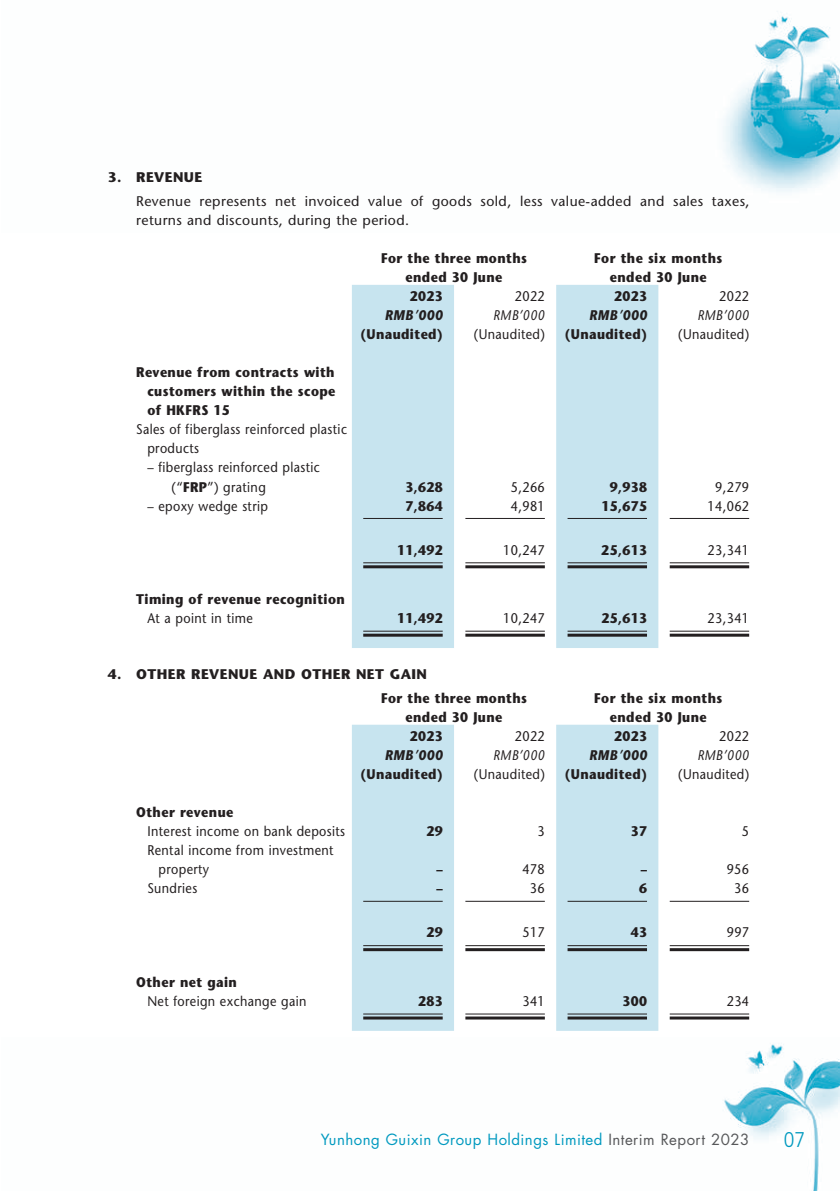
<style>
.page{position:relative;width:840px;height:1191px;background:#fff}
.page>*{position:absolute;margin:0;border:0;box-sizing:border-box;transform-origin:0 0}
.t1{font:300 21.4px "Frutiger LT Std";color:#0099bf;scale:.9 1}
.t2{font:15px "Futura Std";letter-spacing:.03em;color:#0099bf}
.t3{font:500 14px/19px "Stone Sans Std";letter-spacing:.03em;color:#231f20;scale:.9 1}
.t4{font:700 14px/19px "Stone Sans Std";letter-spacing:.03em;color:#231f20;text-align:center;scale:.9 1}
.t5{font:500 14px/19px "Stone Sans Std";letter-spacing:.03em;color:#231f20}
.t6{font:700 14px/24.6px "Stone Sans Std";letter-spacing:.03em;color:#231f20}
.t7{font:italic 700 14px "Stone Sans Std";letter-spacing:.03em;color:#231f20;scale:.9 1}
.t8{font:italic 500 14px "Stone Sans Std";letter-spacing:.03em;color:#231f20;scale:.9 1}
.s1{font-weight:700}
.s2{color:#57585a}
</style>
<div class="page">
<img style="left:723px;top:1044px;width:116px;height:147px">
<img style="left:723px;top:11px;width:116px;height:181px">
<svg style="left:352px;top:285px;width:306px;height:363px;fill:#c7e4ef"></svg>
<hr style="left:363px;top:518px;width:79px;height:1px;background:#231f20">
<hr style="left:465px;top:518px;width:79px;height:1px;background:#231f20">
<hr style="left:567px;top:518px;width:79px;height:1px;background:#231f20">
<hr style="left:669px;top:518px;width:79px;height:1px;background:#231f20">
<hr style="left:363px;top:562px;width:79px;height:1px;background:#231f20">
<hr style="left:363px;top:565px;width:79px;height:3px;background:#231f20">
<hr style="left:465px;top:562px;width:79px;height:1px;background:#231f20">
<hr style="left:465px;top:565px;width:79px;height:3px;background:#231f20">
<hr style="left:567px;top:562px;width:79px;height:1px;background:#231f20">
<hr style="left:567px;top:565px;width:79px;height:3px;background:#231f20">
<hr style="left:669px;top:562px;width:79px;height:1px;background:#231f20">
<hr style="left:669px;top:565px;width:79px;height:3px;background:#231f20">
<hr style="left:363px;top:630px;width:79px;height:1px;background:#231f20">
<hr style="left:363px;top:633px;width:79px;height:3px;background:#231f20">
<hr style="left:465px;top:630px;width:79px;height:1px;background:#231f20">
<hr style="left:465px;top:633px;width:79px;height:3px;background:#231f20">
<hr style="left:567px;top:630px;width:79px;height:1px;background:#231f20">
<hr style="left:567px;top:633px;width:79px;height:3px;background:#231f20">
<hr style="left:669px;top:630px;width:79px;height:1px;background:#231f20">
<hr style="left:669px;top:633px;width:79px;height:3px;background:#231f20">
<svg style="left:352px;top:724px;width:306px;height:306px;fill:#c7e4ef"></svg>
<hr style="left:363px;top:900px;width:79px;height:1px;background:#231f20">
<hr style="left:465px;top:900px;width:79px;height:1px;background:#231f20">
<hr style="left:567px;top:900px;width:79px;height:1px;background:#231f20">
<hr style="left:669px;top:900px;width:79px;height:1px;background:#231f20">
<hr style="left:363px;top:945px;width:79px;height:1px;background:#231f20">
<hr style="left:363px;top:948px;width:79px;height:3px;background:#231f20">
<hr style="left:465px;top:945px;width:79px;height:1px;background:#231f20">
<hr style="left:465px;top:948px;width:79px;height:3px;background:#231f20">
<hr style="left:567px;top:945px;width:79px;height:1px;background:#231f20">
<hr style="left:567px;top:948px;width:79px;height:3px;background:#231f20">
<hr style="left:669px;top:945px;width:79px;height:1px;background:#231f20">
<hr style="left:669px;top:948px;width:79px;height:3px;background:#231f20">
<hr style="left:363px;top:1013px;width:79px;height:1px;background:#231f20">
<hr style="left:363px;top:1016px;width:79px;height:3px;background:#231f20">
<hr style="left:465px;top:1013px;width:79px;height:1px;background:#231f20">
<hr style="left:465px;top:1016px;width:79px;height:3px;background:#231f20">
<hr style="left:567px;top:1013px;width:79px;height:1px;background:#231f20">
<hr style="left:567px;top:1016px;width:79px;height:3px;background:#231f20">
<hr style="left:669px;top:1013px;width:79px;height:1px;background:#231f20">
<hr style="left:669px;top:1016px;width:79px;height:3px;background:#231f20">
<p class="t6" style="left:108px;top:164px;width:96px">3. REVENUE</p>
<p class="t5" style="left:136px;top:192px;width:614px">Revenue represents net invoiced value of goods sold, less value-added and sales taxes, returns and discounts, during the period.</p>
<p class="t4" style="left:381px;top:249px;width:163px">For the three months ended 30 June</p>
<p class="t4" style="left:594px;top:249px;width:144px">For the six months ended 30 June</p>
<p class="t4" style="left:409px;top:287px;width:38px">2023</p>
<p class="t3" style="left:514px;top:287px;width:35px">2022</p>
<p class="t4" style="left:613px;top:287px;width:38px">2023</p>
<p class="t3" style="left:718px;top:287px;width:35px">2022</p>
<p class="t7" style="left:384px;top:307px;width:66px">RMB’000</p>
<p class="t8" style="left:493px;top:307px;width:59px">RMB’000</p>
<p class="t7" style="left:588px;top:307px;width:66px">RMB’000</p>
<p class="t8" style="left:697px;top:307px;width:59px">RMB’000</p>
<p class="t4" style="left:360px;top:325px;width:93px">(Unaudited)</p>
<p class="t3" style="left:473px;top:325px;width:80px">(Unaudited)</p>
<p class="t4" style="left:564px;top:325px;width:93px">(Unaudited)</p>
<p class="t3" style="left:678px;top:325px;width:80px">(Unaudited)</p>
<p class="t4" style="left:147px;top:363px;width:210px;text-align:justify;text-indent:-11px">Revenue from contracts with customers within the scope of HKFRS 15</p>
<p class="t3" style="left:147px;top:420px;width:223px;text-indent:-11px">Sales of fiberglass reinforced plastic products</p>
<p class="t3" style="left:171px;top:458px;width:166px;text-indent:-24px">– fiberglass reinforced plastic (“<span class="s1">FRP</span>”) grating</p>
<p class="t4" style="left:405px;top:477px;width:43px">3,628</p>
<p class="t3" style="left:510px;top:477px;width:39px">5,266</p>
<p class="t4" style="left:609px;top:477px;width:43px">9,938</p>
<p class="t3" style="left:714px;top:477px;width:39px">9,279</p>
<p class="t3" style="left:147px;top:496px;width:135px">– epoxy wedge strip</p>
<p class="t4" style="left:405px;top:496px;width:43px">7,864</p>
<p class="t3" style="left:510px;top:496px;width:39px">4,981</p>
<p class="t4" style="left:601px;top:496px;width:52px">15,675</p>
<p class="t3" style="left:707px;top:496px;width:48px">14,062</p>
<p class="t4" style="left:397px;top:540px;width:52px">11,492</p>
<p class="t3" style="left:503px;top:540px;width:48px">10,247</p>
<p class="t4" style="left:601px;top:540px;width:52px">25,613</p>
<p class="t3" style="left:707px;top:540px;width:48px">23,341</p>
<p class="t4" style="left:136px;top:589px;width:233px">Timing of revenue recognition</p>
<p class="t3" style="left:147px;top:608px;width:118px">At a point in time</p>
<p class="t4" style="left:397px;top:608px;width:52px">11,492</p>
<p class="t3" style="left:503px;top:608px;width:48px">10,247</p>
<p class="t4" style="left:601px;top:608px;width:52px">25,613</p>
<p class="t3" style="left:707px;top:608px;width:48px">23,341</p>
<p class="t6" style="left:381px;top:661px;width:147px;text-indent:-273px">4. OTHER REVENUE AND OTHER NET GAIN<br>For the three months</p>
<p class="t4" style="left:405px;top:708px;width:109px">ended 30 June</p>
<p class="t4" style="left:594px;top:689px;width:144px">For the six months ended 30 June</p>
<p class="t4" style="left:409px;top:727px;width:38px">2023</p>
<p class="t3" style="left:514px;top:727px;width:35px">2022</p>
<p class="t4" style="left:613px;top:727px;width:38px">2023</p>
<p class="t3" style="left:718px;top:727px;width:35px">2022</p>
<p class="t7" style="left:384px;top:747px;width:66px">RMB’000</p>
<p class="t8" style="left:493px;top:747px;width:59px">RMB’000</p>
<p class="t7" style="left:588px;top:747px;width:66px">RMB’000</p>
<p class="t8" style="left:697px;top:747px;width:59px">RMB’000</p>
<p class="t4" style="left:360px;top:765px;width:93px">(Unaudited)</p>
<p class="t3" style="left:473px;top:765px;width:80px">(Unaudited)</p>
<p class="t4" style="left:564px;top:765px;width:93px">(Unaudited)</p>
<p class="t3" style="left:678px;top:765px;width:80px">(Unaudited)</p>
<p class="t4" style="left:136px;top:803px;width:109px">Other revenue</p>
<p class="t3" style="left:147px;top:822px;width:221px">Interest income on bank deposits</p>
<p class="t4" style="left:426px;top:822px;width:20px">29</p>
<p class="t3" style="left:537px;top:822px;width:10px">3</p>
<p class="t4" style="left:630px;top:822px;width:20px">37</p>
<p class="t3" style="left:741px;top:822px;width:10px">5</p>
<p class="t3" style="left:158px;top:841px;width:196px;text-indent:-11px">Rental income from investment property</p>
<p class="t4" style="left:436px;top:860px;width:8px">–</p>
<p class="t3" style="left:522px;top:860px;width:26px">478</p>
<p class="t4" style="left:640px;top:860px;width:8px">–</p>
<p class="t3" style="left:726px;top:860px;width:26px">956</p>
<p class="t3" style="left:147px;top:879px;width:57px">Sundries</p>
<p class="t4" style="left:436px;top:879px;width:9px">–</p>
<p class="t3" style="left:529px;top:879px;width:18px">36</p>
<p class="t4" style="left:638px;top:879px;width:10px">6</p>
<p class="t3" style="left:733px;top:879px;width:18px">36</p>
<p class="t4" style="left:426px;top:923px;width:20px">29</p>
<p class="t3" style="left:522px;top:923px;width:26px">517</p>
<p class="t4" style="left:630px;top:923px;width:20px">43</p>
<p class="t3" style="left:726px;top:923px;width:26px">997</p>
<p class="t4" style="left:136px;top:972px;width:113px">Other net gain</p>
<p class="t3" style="left:147px;top:991px;width:178px">Net foreign exchange gain</p>
<p class="t4" style="left:418px;top:991px;width:29px">283</p>
<p class="t3" style="left:522px;top:991px;width:26px">341</p>
<p class="t4" style="left:622px;top:991px;width:29px">300</p>
<p class="t3" style="left:726px;top:991px;width:26px">234</p>
<p class="t2" style="left:320px;top:1129px;width:430px">Yunhong Guixin Group Holdings Limited <span class="s2">Interim Report 2023</span></p>
<h1 class="t1" style="left:783px;top:1127px;width:25px">07</h1>
</div>
